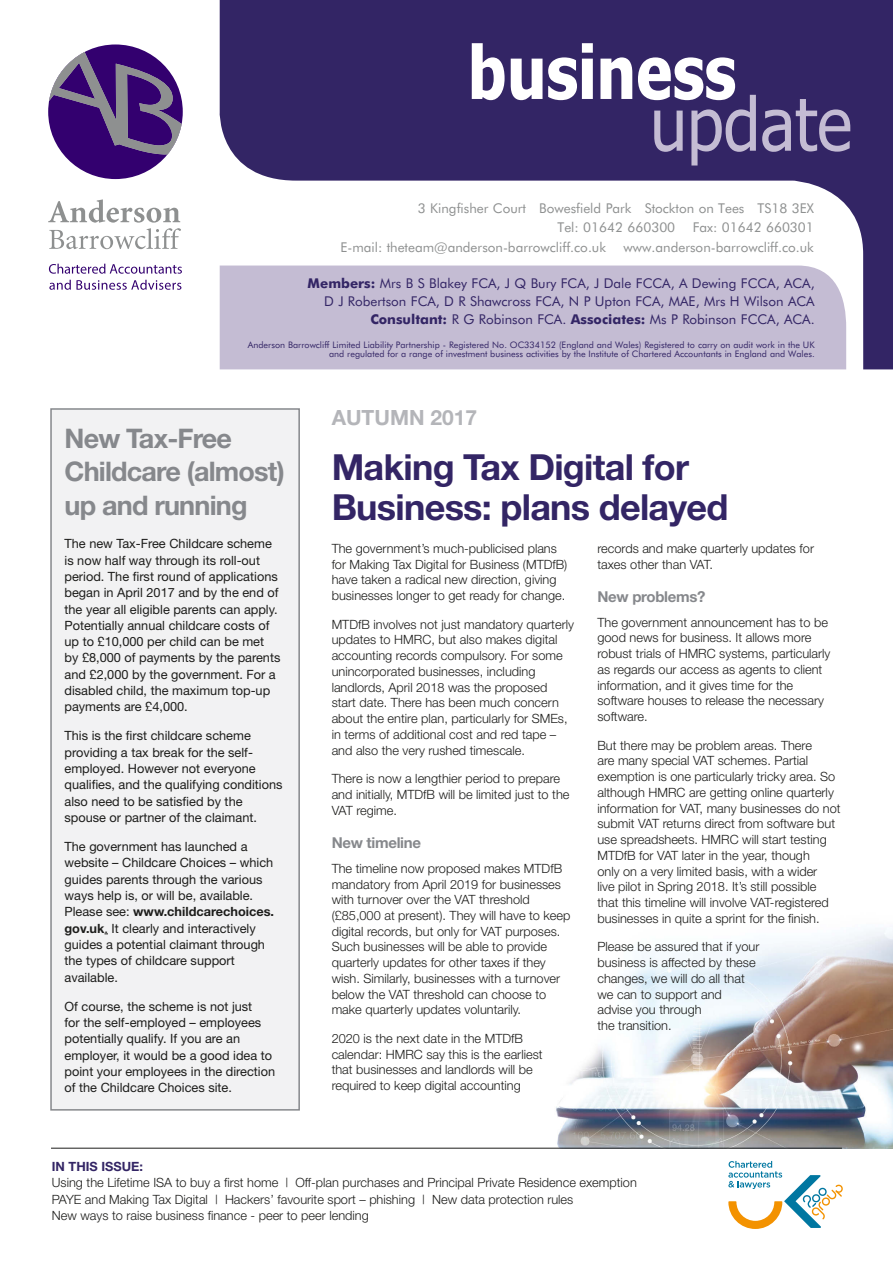
<style>
.page{position:relative;width:893px;height:1263px;background:#fff}
.page>*{position:absolute;margin:0;border:0;box-sizing:border-box;transform-origin:0 0}
.t1{font:73.65px "Tahoma";color:#c4bcd3;scale:.9 1}
.Heading1{font:700 36px/40.5px "Helvetica Neue";letter-spacing:-.02em;color:#332565}
.Heading1-2{font:700 27px/33.6px "Helvetica Neue";letter-spacing:-.03em;color:#86888c}
.t2{font:700 21px "Helvetica Neue";color:#b4b5b9}
.Heading2{font:700 15px "Helvetica Neue";letter-spacing:-.02em;color:#86888c}
.t3{font:13.5px/18px "Futura BT";color:#332565;text-align:right}
.t4{font:13.5px/19.5px "Futura BT";color:#8e9090;text-align:center}
.Body__light{font:300 12.75px/15.8px "Helvetica Neue";color:#1d1d1b}
.Body__light-2{font:12.75px/16.4px "Helvetica Neue";color:#1d1d1b}
.t5{font:700 12.75px "Helvetica Neue";color:#332565}
.t6{font:9px/9px "Futura BT";color:#332565;text-align:right}
.s1{font-weight:700}
</style>
<div class="page">
<img style="left:539px;top:928px;width:354px;height:220px">
<svg style="left:728px;top:1161px;width:115px;height:68px"></svg>
<hr style="left:51px;top:1148px;width:791px;height:1px;background:#1d1d1b">
<div style="left:51px;top:409px;width:248px;height:701px;background:#f2f2f3"></div>
<div style="left:50px;top:408px;width:250px;height:702px;border:2px solid #86888c"></div>
<svg style="left:219px;top:0;width:674px;height:369px;fill:#332565"></svg>
<svg style="left:472px;top:43px;width:263px;height:57px"></svg>
<div style="left:220px;top:265px;width:626px;height:104px;background:#c4bcd3"></div>
<div style="left:48px;top:44px;width:135px;height:135px;background:#33006f;border-radius:50%"></div>
<svg style="left:49px;top:52px;width:133px;height:103px"></svg>
<svg style="left:48px;top:199px;width:133px;height:50px"></svg>
<svg style="left:49px;top:264px;width:133px;height:10px"></svg>
<svg style="left:49px;top:280px;width:132px;height:10px"></svg>
<p class="t1" style="left:650px;top:75px;width:226px">update</p>
<p class="t4" style="left:418px;top:198px;width:397px">3 Kingfisher Court Bowesfield Park Stockton on Tees TS18 3EX<br>Tel: 01642 660300</p>
<p class="t4" style="left:693px;top:217px;width:123px">Fax: 01642 660301</p>
<p class="t4" style="left:340px;top:237px;width:267px">E-mail: theteam@anderson-barrowcliff.co.uk</p>
<p class="t4" style="left:623px;top:237px;width:192px">www.anderson-barrowcliff.co.uk</p>
<p class="t3" style="left:308px;top:274px;width:509px"><span class="s1">Members:</span> Mrs B S Blakey FCA, J Q Bury FCA, J Dale FCCA, A Dewing FCCA, ACA,<br>D J Robertson FCA, D R Shawcross FCA, N P Upton FCA, MAE, Mrs H Wilson ACA<br><span class="s1">Consultant:</span> R G Robinson FCA. <span class="s1">Associates:</span> Ms P Robinson FCCA, ACA.</p>
<p class="t6" style="left:248px;top:340px;width:568px">Anderson Barrowcliff Limited Liability Partnership - Registered No. OC334152 (England and Wales) Registered to carry on audit work in the UK and regulated for a range of investment business activities by the Institute of Chartered Accountants in England and Wales.</p>
<p class="Heading1-2" style="left:65px;top:421px;width:222px">New Tax-Free<br>Childcare (almost) up and running</p>
<p class="Body__light-2" style="left:65px;top:535px;width:217px">The new Tax-Free Childcare scheme is now half way through its roll-out period. The first round of applications began in April 2017 and by the end of the year all eligible parents can apply.<br>Potentially annual childcare costs of up to £10,000 per child can be met by £8,000 of payments by the parents and £2,000 by the government. For a disabled child, the maximum top-up payments are £4,000.</p>
<p class="Body__light-2" style="left:65px;top:727px;width:219px">This is the first childcare scheme providing a tax break for the self&shy;employed. However not everyone qualifies, and the qualifying conditions also need to be satisfied by the spouse or partner of the claimant.</p>
<p class="Body__light-2" style="left:65px;top:838px;width:211px">The government has launched a website – Childcare Choices – which guides parents through the various ways help is, or will be, available.<br>Please see: <span class="s1">www.childcarechoices. gov.uk</span>. It clearly and interactively guides a potential claimant through the types of childcare support available.</p>
<p class="Body__light-2" style="left:65px;top:998px;width:212px">Of course, the scheme is not just<br>for the self-employed – employees potentially qualify. If you are an employer, it would be a good idea to point your employees in the direction of the Childcare Choices site.</p>
<p class="t2" style="left:332px;top:405px;width:147px">AUTUMN 2017</p>
<p class="Heading1" style="left:332px;top:446px;width:398px">Making Tax Digital for<br>Business: plans delayed</p>
<p class="Body__light" style="left:332px;top:540px;width:237px">The government’s much-publicised plans for Making Tax Digital for Business (MTDfB) have taken a radical new direction, giving businesses longer to get ready for change.</p>
<p class="Body__light" style="left:332px;top:616px;width:244px">MTDfB involves not just mandatory quarterly updates to HMRC, but also makes digital accounting records compulsory. For some unincorporated businesses, including landlords, April 2018 was the proposed start date. There has been much concern about the entire plan, particularly for SMEs, in terms of additional cost and red tape – and also the very rushed timescale.</p>
<p class="Body__light" style="left:332px;top:770px;width:239px">There is now a lengthier period to prepare and initially, MTDfB will be limited just to the<br>VAT regime.</p>
<p class="Heading2" style="left:332px;top:834px;width:91px">New timeline</p>
<p class="Body__light" style="left:332px;top:860px;width:240px">The timeline now proposed makes MTDfB mandatory from April 2019 for businesses with turnover over the VAT threshold (£85,000 at present). They will have to keep digital records, but only for VAT purposes.<br>Such businesses will be able to provide quarterly updates for other taxes if they wish. Similarly, businesses with a turnover below the VAT threshold can choose to make quarterly updates voluntarily.</p>
<p class="Body__light" style="left:332px;top:1030px;width:212px">2020 is the next date in the MTDfB calendar: HMRC say this is the earliest that businesses and landlords will be required to keep digital accounting</p>
<p class="Body__light" style="left:597px;top:540px;width:218px">records and make quarterly updates for taxes other than VAT.</p>
<p class="Heading2" style="left:597px;top:588px;width:110px">New problems?</p>
<p class="Body__light" style="left:597px;top:614px;width:235px">The government announcement has to be good news for business. It allows more robust trials of HMRC systems, particularly as regards our access as agents to client information, and it gives time for the software houses to release the necessary software.</p>
<p class="Body__light" style="left:597px;top:737px;width:245px">But there may be problem areas. There<br>are many special VAT schemes. Partial exemption is one particularly tricky area. So although HMRC are getting online quarterly information for VAT, many businesses do not submit VAT returns direct from software but use spreadsheets. HMRC will start testing MTDfB for VAT later in the year, though<br>only on a very limited basis, with a wider<br>live pilot in Spring 2018. It’s still possible that this timeline will involve VAT-registered businesses in quite a sprint for the finish.</p>
<p class="Body__light" style="left:597px;top:939px;width:164px">Please be assured that if your business is affected by these changes, we will do all that we can to support and advise you through<br>the transition.</p>
<p class="t5" style="left:52px;top:1158px;width:93px">IN THIS ISSUE:</p>
<p class="Body__light" style="left:52px;top:1174px;width:586px;line-height:16.5px">Using the Lifetime ISA to buy a first home | Off-plan purchases and Principal Private Residence exemption<br>PAYE and Making Tax Digital | Hackers’ favourite sport – phishing | New data protection rules</p>
<p class="Body__light" style="left:52px;top:1208px;width:318px">New ways to raise business finance - peer to peer lending</p>
</div>
